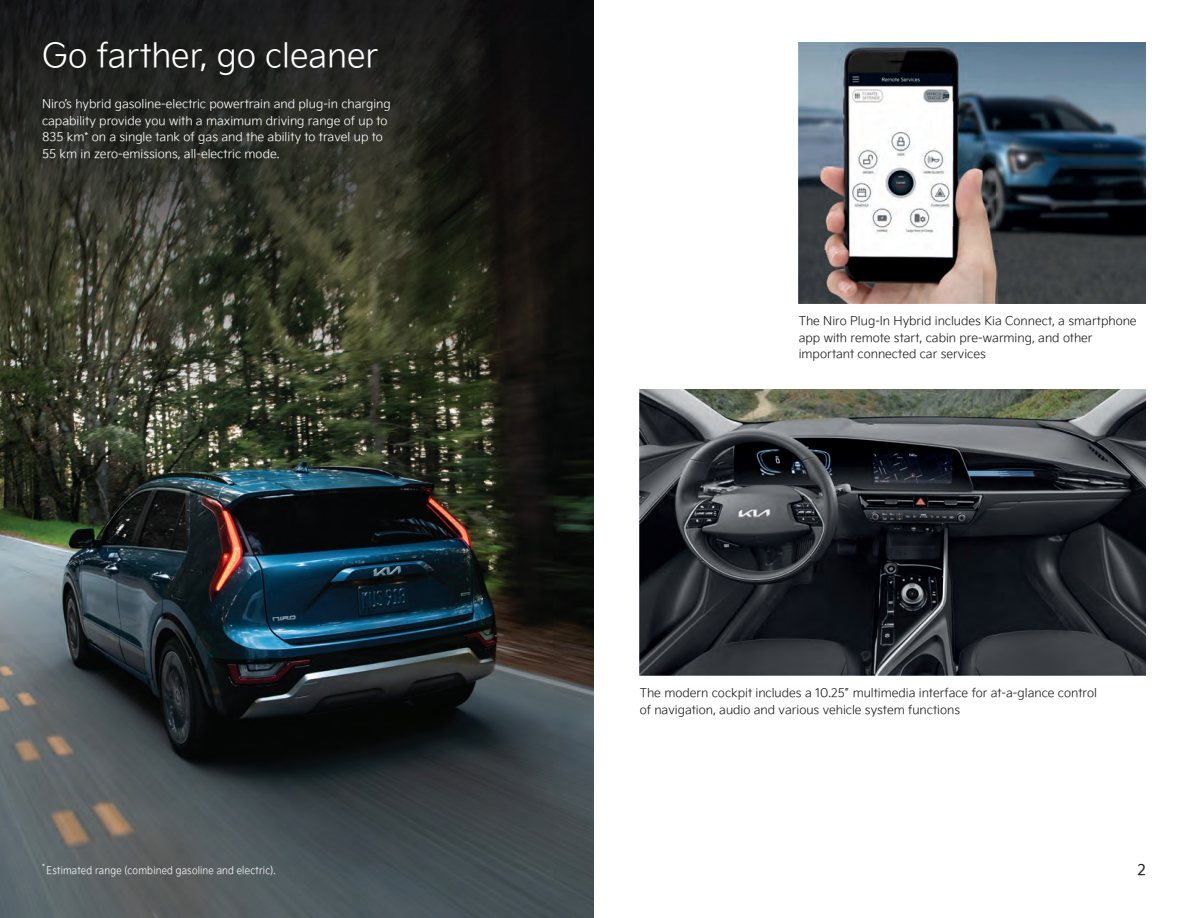
<style>
.page{position:relative;width:1188px;height:918px;background:#fff}
.page>*{position:absolute;margin:0;border:0;box-sizing:border-box;transform-origin:0 0}
.t1{font:33px "Kia Signature OTF Light";color:#fff}
.t2{font:15px "Kia Signature OTF Regular";color:#231f20}
.t3{font:12px/16.5px "Kia Signature OTF Light";color:#231f20}
.t4{font:12px/16.5px "Kia Signature OTF Light";color:#fff}
.t5{font:10.5px "Kia Signature OTF Light";letter-spacing:.025em;color:#fff;scale:.9 1}
</style>
<div class="page">
<img style="left:0;top:0;width:594px;height:918px">
<img style="left:640px;top:390px;width:506px;height:285px">
<img style="left:799px;top:42px;width:347px;height:261px">
<h1 class="t1" style="left:42px;top:31px;width:338px">Go farther, go cleaner</h1>
<p class="t4" style="left:42px;top:95px;width:350px">Niro’s hybrid gasoline-electric powertrain and plug-in charging capability provide you with a maximum driving range of up to 835 km* on a single tank of gas and the ability to travel up to 55 km in zero-emissions, all-electric mode.</p>
<p class="t5" style="left:42px;top:863px;width:261px"><sup>*</sup> Estimated range (combined gasoline and electric).</p>
<p class="t3" style="left:799px;top:312px;width:339px">The Niro Plug-In Hybrid includes Kia Connect, a smartphone app with remote start, cabin pre-warming, and other important connected car services</p>
<p class="t3" style="left:640px;top:684px;width:459px">The modern cockpit includes a 10.25” multimedia interface for at-a-glance control of navigation, audio and various vehicle system functions</p>
<p class="t2" style="left:1138px;top:859px;width:10px">2</p>
</div>
